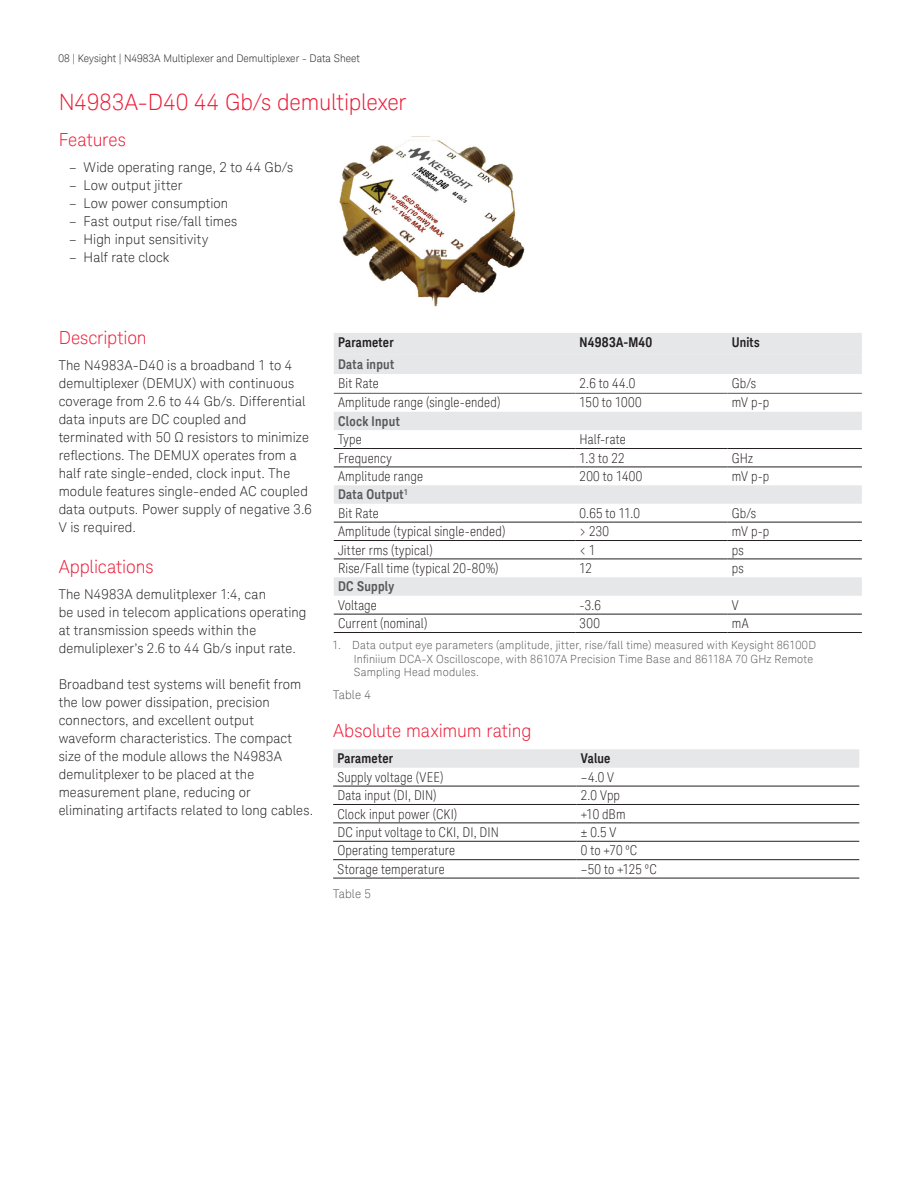
<style>
.page{position:relative;width:918px;height:1188px;background:#fff}
.page>*{position:absolute;margin:0;border:0;box-sizing:border-box;transform-origin:0 0}
.t1{font:300 22.5px "Keysight Sans";letter-spacing:-.005em;color:#ed1a36}
.t2{font:300 18px "Keysight Sans";letter-spacing:-.005em;color:#ed1a36}
.t3{font:300 13.5px/18px "Keysight Sans";letter-spacing:.01em;color:#231f20}
.t4{font:300 condensed 13.5px "Keysight Sans";letter-spacing:.01em;color:#231f20}
.t5{font:700 13.5px "Keysight Sans Condensed";letter-spacing:.01em;color:#231f20}
.t6{font:700 13.5px "Keysight Sans Condensed";letter-spacing:.02em;color:#57585a}
.t7{font:300 12px "Keysight Sans";letter-spacing:.01em;color:#57585a}
.t8{font:300 11.25px/13.5px "Keysight Sans";letter-spacing:.02em;color:#57585a}
.t9{font:300 10.5px "Keysight Sans";color:#231f20}
</style>
<div class="page">
<div style="left:334px;top:333px;width:528px;height:22px;background:#e6e7e9"></div>
<svg style="left:334px;top:355px;width:528px;height:241px"></svg>
<hr style="left:334px;top:448px;width:241px;height:1px;background:#231f20">
<hr style="left:334px;top:467px;width:241px;height:1px;background:#231f20">
<hr style="left:334px;top:522px;width:241px;height:1px;background:#231f20">
<hr style="left:334px;top:540px;width:241px;height:1px;background:#231f20">
<hr style="left:334px;top:559px;width:241px;height:1px;background:#231f20">
<hr style="left:334px;top:614px;width:241px;height:1px;background:#231f20">
<hr style="left:334px;top:632px;width:241px;height:1px;background:#231f20">
<hr style="left:575px;top:448px;width:153px;height:1px;background:#231f20">
<hr style="left:728px;top:448px;width:134px;height:1px;background:#231f20">
<hr style="left:575px;top:467px;width:153px;height:1px;background:#231f20">
<hr style="left:728px;top:467px;width:134px;height:1px;background:#231f20">
<hr style="left:575px;top:522px;width:153px;height:1px;background:#231f20">
<hr style="left:728px;top:522px;width:134px;height:1px;background:#231f20">
<hr style="left:575px;top:540px;width:153px;height:1px;background:#231f20">
<hr style="left:728px;top:540px;width:134px;height:1px;background:#231f20">
<hr style="left:575px;top:559px;width:153px;height:1px;background:#231f20">
<hr style="left:728px;top:559px;width:134px;height:1px;background:#231f20">
<hr style="left:575px;top:614px;width:153px;height:1px;background:#231f20">
<hr style="left:728px;top:614px;width:134px;height:1px;background:#231f20">
<hr style="left:575px;top:632px;width:153px;height:1px;background:#231f20">
<hr style="left:728px;top:632px;width:134px;height:1px;background:#231f20">
<hr style="left:334px;top:393px;width:241px;height:1px;background:#57585a">
<hr style="left:575px;top:393px;width:153px;height:1px;background:#57585a">
<hr style="left:728px;top:393px;width:134px;height:1px;background:#57585a">
<div style="left:333px;top:749px;width:526px;height:19px;background:#e6e7e9"></div>
<hr style="left:333px;top:804px;width:244px;height:1px;background:#231f20">
<hr style="left:333px;top:823px;width:244px;height:1px;background:#231f20">
<hr style="left:333px;top:841px;width:244px;height:1px;background:#231f20">
<hr style="left:333px;top:859px;width:244px;height:1px;background:#231f20">
<hr style="left:333px;top:878px;width:244px;height:1px;background:#231f20">
<hr style="left:577px;top:804px;width:282px;height:1px;background:#231f20">
<hr style="left:577px;top:823px;width:282px;height:1px;background:#231f20">
<hr style="left:577px;top:841px;width:282px;height:1px;background:#231f20">
<hr style="left:577px;top:859px;width:282px;height:1px;background:#231f20">
<hr style="left:577px;top:878px;width:282px;height:1px;background:#231f20">
<hr style="left:333px;top:786px;width:244px;height:1px;background:#231f20">
<hr style="left:577px;top:786px;width:282px;height:1px;background:#231f20">
<img style="left:339px;top:136px;width:186px;height:171px">
<p class="t9" style="left:59px;top:52px;width:303px">08 | Keysight | N4983A Multiplexer and Demultiplexer - Data Sheet</p>
<h1 class="t1" style="left:59px;top:89px;width:349px">N4983A-D40 44 Gb/s demultiplexer</h1>
<h2 class="t2" style="left:59px;top:129px;width:69px">Features</h2>
<p class="t3" style="left:69px;top:158px;width:225px">– Wide operating range, 2 to 44 Gb/s</p>
<p class="t3" style="left:69px;top:176px;width:115px">– Low output jitter</p>
<p class="t3" style="left:69px;top:194px;width:161px">– Low power consumption</p>
<p class="t3" style="left:69px;top:212px;width:169px">– Fast output rise/fall times</p>
<p class="t3" style="left:69px;top:230px;width:141px">– High input sensitivity</p>
<p class="t3" style="left:69px;top:248px;width:102px">– Half rate clock</p>
<h2 class="t2" style="left:59px;top:327px;width:90px">Description</h2>
<p class="t3" style="left:59px;top:356px;width:255px">The N4983A-D40 is a broadband 1 to 4 demultiplexer (DEMUX) with continuous coverage from 2.6 to 44 Gb/s. Differential data inputs are DC coupled and terminated with 50 Ω resistors to minimize reflections. The DEMUX operates from a half rate single-ended, clock input. The module features single-ended AC coupled data outputs. Power supply of negative 3.6<br>V is required.</p>
<h2 class="t2" style="left:59px;top:556px;width:96px">Applications</h2>
<p class="t3" style="left:59px;top:585px;width:249px">The N4983A demulitplexer 1:4, can<br>be used in telecom applications operating at transmission speeds within the demuliplexer’s 2.6 to 44 Gb/s input rate.</p>
<p class="t3" style="left:59px;top:675px;width:256px">Broadband test systems will benefit from the low power dissipation, precision connectors, and excellent output waveform characteristics. The compact size of the module allows the N4983A demulitplexer to be placed at the measurement plane, reducing or eliminating artifacts related to long cables.</p>
<p class="t5" style="left:338px;top:334px;width:57px">Parameter</p>
<p class="t5" style="left:580px;top:334px;width:74px">N4983A-M40</p>
<p class="t5" style="left:732px;top:334px;width:29px">Units</p>
<p class="t6" style="left:338px;top:356px;width:58px">Data input</p>
<p class="t4" style="left:338px;top:375px;width:42px">Bit Rate</p>
<p class="t4" style="left:580px;top:375px;width:57px">2.6 to 44.0</p>
<p class="t4" style="left:732px;top:375px;width:26px">Gb/s</p>
<p class="t4" style="left:338px;top:395px;width:164px">Amplitude range (single-ended)</p>
<p class="t4" style="left:580px;top:395px;width:63px">150 to 1000</p>
<p class="t4" style="left:732px;top:395px;width:39px">mV p-p</p>
<p class="t6" style="left:338px;top:413px;width:63px">Clock Input</p>
<p class="t4" style="left:338px;top:431px;width:25px">Type</p>
<p class="t4" style="left:580px;top:431px;width:48px">Half-rate</p>
<p class="t4" style="left:338px;top:450px;width:55px">Frequency</p>
<p class="t4" style="left:580px;top:450px;width:47px">1.3 to 22</p>
<p class="t4" style="left:732px;top:450px;width:23px">GHz</p>
<p class="t4" style="left:338px;top:468px;width:87px">Amplitude range</p>
<p class="t4" style="left:580px;top:468px;width:64px">200 to 1400</p>
<p class="t4" style="left:732px;top:468px;width:39px">mV p-p</p>
<p class="t6" style="left:338px;top:487px;width:72px">Data Output<sup>1</sup></p>
<p class="t4" style="left:338px;top:505px;width:42px">Bit Rate</p>
<p class="t4" style="left:580px;top:505px;width:62px">0.65 to 11.0</p>
<p class="t4" style="left:732px;top:505px;width:26px">Gb/s</p>
<p class="t4" style="left:338px;top:523px;width:169px">Amplitude (typical single-ended)</p>
<p class="t4" style="left:580px;top:523px;width:31px">&gt; 230</p>
<p class="t4" style="left:732px;top:523px;width:39px">mV p-p</p>
<p class="t4" style="left:338px;top:542px;width:96px">Jitter rms (typical)</p>
<p class="t4" style="left:580px;top:542px;width:18px">&lt; 1</p>
<p class="t4" style="left:732px;top:542px;width:14px">ps</p>
<p class="t4" style="left:338px;top:560px;width:162px">Rise/Fall time (typical 20-80%)</p>
<p class="t4" style="left:580px;top:560px;width:14px">12</p>
<p class="t4" style="left:732px;top:560px;width:14px">ps</p>
<p class="t6" style="left:338px;top:579px;width:58px">DC Supply</p>
<p class="t4" style="left:338px;top:597px;width:40px">Voltage</p>
<p class="t4" style="left:580px;top:597px;width:23px">-3.6</p>
<p class="t4" style="left:732px;top:597px;width:8px">V</p>
<p class="t4" style="left:338px;top:615px;width:91px">Current (nominal)</p>
<p class="t4" style="left:580px;top:615px;width:22px">300</p>
<p class="t4" style="left:732px;top:615px;width:18px">mA</p>
<p class="t8" style="left:354px;top:638px;width:464px;text-indent:-21px">1. Data output eye parameters (amplitude, jitter, rise/fall time) measured with Keysight 86100D<br>Infiniium DCA-X Oscilloscope, with 86107A Precision Time Base and 86118A 70 GHz Remote<br>Sampling Head modules.</p>
<p class="t7" style="left:333px;top:688px;width:39px">Table 4</p>
<h2 class="t2" style="left:333px;top:720px;width:200px">Absolute maximum rating</h2>
<p class="t5" style="left:337px;top:751px;width:57px">Parameter</p>
<p class="t5" style="left:581px;top:751px;width:31px">Value</p>
<p class="t4" style="left:337px;top:769px;width:108px">Supply voltage (VEE)</p>
<p class="t4" style="left:581px;top:769px;width:35px">–4.0 V</p>
<p class="t4" style="left:337px;top:787px;width:101px">Data input (DI, DIN)</p>
<p class="t4" style="left:581px;top:787px;width:41px">2.0 Vpp</p>
<p class="t4" style="left:337px;top:806px;width:121px">Clock input power (CKI)</p>
<p class="t4" style="left:581px;top:806px;width:46px">+10 dBm</p>
<p class="t4" style="left:337px;top:824px;width:163px">DC input voltage to CKI, DI, DIN</p>
<p class="t4" style="left:581px;top:824px;width:37px">± 0.5 V</p>
<p class="t4" style="left:337px;top:843px;width:119px">Operating temperature</p>
<p class="t4" style="left:581px;top:843px;width:58px">0 to +70 ºC</p>
<p class="t4" style="left:337px;top:861px;width:109px">Storage temperature</p>
<p class="t4" style="left:581px;top:861px;width:77px">–50 to +125 ºC</p>
<p class="t7" style="left:333px;top:887px;width:39px">Table 5</p>
</div>
